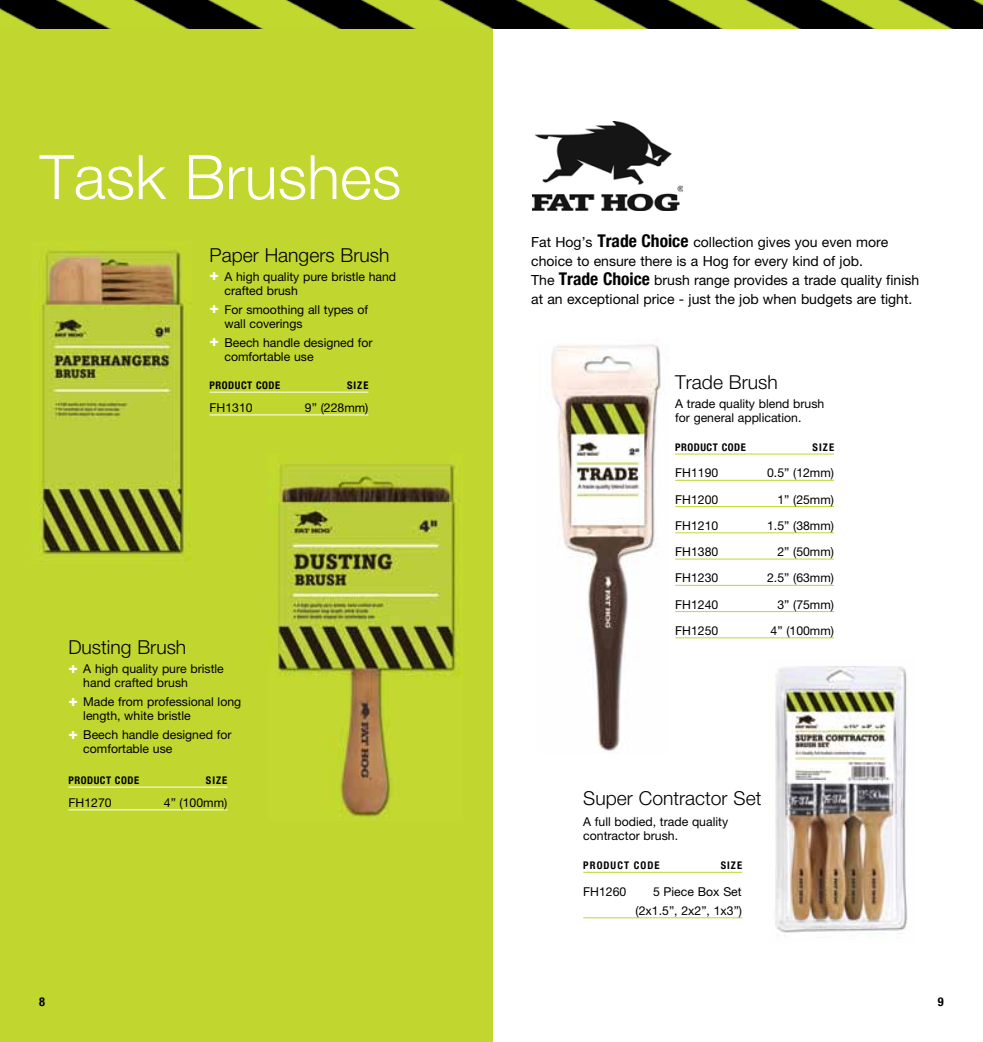
<style>
.page{position:relative;width:983px;height:1042px;background:#fff}
.page>*{position:absolute;margin:0;border:0;box-sizing:border-box;transform-origin:0 0}
.t1{font:300 61.25px "Helvetica Neue";color:#fff}
.t2{font:300 19.25px "Helvetica Neue";color:#000}
.t3{font:14px/19.2px "Helvetica Neue";color:#000}
.t4{font:12.25px/14px "Helvetica Neue";color:#000}
.t5{font:700 condensed 12.25px "Helvetica Neue";color:#000}
.t6{font:700 condensed 10.5px "Helvetica Neue";letter-spacing:.05em;color:#000}
.t7{font:700 condensed 10.5px "Helvetica Neue";letter-spacing:.1em;color:#000}
.s1{font-weight:900;font-stretch:condensed;font-size:15.75px;color:#fff}
.s2{font-weight:700;font-stretch:condensed;font-size:17.5px}
</style>
<div class="page">
<img style="left:532px;top:122px;width:150px;height:88px">
<div style="left:0;top:0;width:492px;height:1042px;background:#c1d72f"></div>
<hr style="left:209px;top:392px;width:159px;height:1px;background:#fff">
<hr style="left:209px;top:414px;width:159px;height:1px;background:#fff">
<hr style="left:68px;top:786px;width:159px;height:1px;background:#fff">
<hr style="left:68px;top:809px;width:159px;height:1px;background:#fff">
<hr style="left:675px;top:454px;width:158px;height:1px;background:#c1d72f">
<hr style="left:675px;top:480px;width:158px;height:1px;background:#c1d72f">
<hr style="left:675px;top:506px;width:158px;height:1px;background:#c1d72f">
<hr style="left:675px;top:532px;width:158px;height:1px;background:#c1d72f">
<hr style="left:675px;top:559px;width:158px;height:1px;background:#c1d72f">
<hr style="left:675px;top:585px;width:158px;height:1px;background:#c1d72f">
<hr style="left:675px;top:611px;width:158px;height:1px;background:#c1d72f">
<hr style="left:675px;top:637px;width:158px;height:1px;background:#c1d72f">
<hr style="left:583px;top:872px;width:159px;height:1px;background:#c1d72f">
<hr style="left:583px;top:917px;width:159px;height:1px;background:#c1d72f">
<img style="left:0;top:0;width:982px;height:29px">
<img style="left:268px;top:462px;width:194px;height:356px">
<img style="left:32px;top:244px;width:159px;height:318px">
<img style="left:551px;top:344px;width:110px;height:407px">
<img style="left:775px;top:666px;width:133px;height:270px">
<h1 class="t1" style="left:40px;top:140px;width:363px">Task Brushes</h1>
<h2 class="t2" style="left:209px;top:243px;width:181px">Paper Hangers Brush</h2>
<p class="t4" style="left:224px;top:269px;width:173px;text-indent:-15px"><span class="s1">+</span> A high quality pure bristle hand crafted brush</p>
<p class="t4" style="left:224px;top:302px;width:145px;text-indent:-15px"><span class="s1">+</span> For smoothing all types of wall coverings</p>
<p class="t4" style="left:224px;top:335px;width:150px;text-indent:-15px"><span class="s1">+</span> Beech handle designed for comfortable use</p>
<p class="t6" style="left:209px;top:379px;width:72px">PRODUCT CODE</p>
<p class="t6" style="left:347px;top:379px;width:22px">SIZE</p>
<p class="t4" style="left:209px;top:400px;width:45px">FH1310</p>
<p class="t4" style="left:305px;top:400px;width:65px">9” (228mm)</p>
<h2 class="t2" style="left:68px;top:636px;width:119px">Dusting Brush</h2>
<p class="t4" style="left:83px;top:662px;width:142px;text-indent:-15px"><span class="s1">+</span> A high quality pure bristle hand crafted brush</p>
<p class="t4" style="left:83px;top:695px;width:159px;text-indent:-15px"><span class="s1">+</span> Made from professional long length, white bristle</p>
<p class="t4" style="left:83px;top:728px;width:150px;text-indent:-15px"><span class="s1">+</span> Beech handle designed for comfortable use</p>
<p class="t6" style="left:68px;top:774px;width:72px">PRODUCT CODE</p>
<p class="t6" style="left:206px;top:774px;width:22px">SIZE</p>
<p class="t4" style="left:68px;top:795px;width:45px">FH1270</p>
<p class="t4" style="left:164px;top:795px;width:65px">4” (100mm)</p>
<p class="t3" style="left:531px;top:232px;width:389px">Fat Hog’s <span class="s2">TRADE CHOICE</span> collection gives you even more choice to ensure there is a Hog for every kind of job.<br>The <span class="s2">TRADE CHOICE</span> brush range provides a trade quality finish at an exceptional price - just the job when budgets are tight.</p>
<h2 class="t2" style="left:675px;top:370px;width:104px">Trade Brush</h2>
<p class="t4" style="left:675px;top:396px;width:151px">A trade quality blend brush for general application.</p>
<p class="t6" style="left:675px;top:441px;width:72px">PRODUCT CODE</p>
<p class="t6" style="left:812px;top:441px;width:22px">SIZE</p>
<p class="t4" style="left:675px;top:466px;width:45px">FH1190</p>
<p class="t4" style="left:767px;top:466px;width:68px">0.5” (12mm)</p>
<p class="t4" style="left:675px;top:492px;width:45px">FH1200</p>
<p class="t4" style="left:777px;top:492px;width:58px">1” (25mm)</p>
<p class="t4" style="left:675px;top:518px;width:45px">FH1210</p>
<p class="t4" style="left:767px;top:518px;width:68px">1.5” (38mm)</p>
<p class="t4" style="left:675px;top:544px;width:45px">FH1380</p>
<p class="t4" style="left:777px;top:544px;width:58px">2” (50mm)</p>
<p class="t4" style="left:675px;top:571px;width:45px">FH1230</p>
<p class="t4" style="left:767px;top:571px;width:68px">2.5” (63mm)</p>
<p class="t4" style="left:675px;top:597px;width:45px">FH1240</p>
<p class="t4" style="left:777px;top:597px;width:58px">3” (75mm)</p>
<p class="t4" style="left:675px;top:623px;width:45px">FH1250</p>
<p class="t4" style="left:770px;top:623px;width:65px">4” (100mm)</p>
<h2 class="t2" style="left:583px;top:786px;width:179px">Super Contractor Set</h2>
<p class="t4" style="left:583px;top:814px;width:146px">A full bodied, trade quality contractor brush.</p>
<p class="t7" style="left:583px;top:859px;width:78px">PRODUCT CODE</p>
<p class="t6" style="left:720px;top:859px;width:22px">SIZE</p>
<p class="t4" style="left:583px;top:884px;width:45px">FH1260</p>
<p class="t4" style="left:635px;top:881px;width:108px;line-height:19.2px;text-align:right">5 Piece Box Set (2x1.5”, 2x2”, 1x3”)</p>
<p class="t5" style="left:39px;top:994px;width:7px">8</p>
<p class="t5" style="left:937px;top:994px;width:7px">9</p>
</div>
